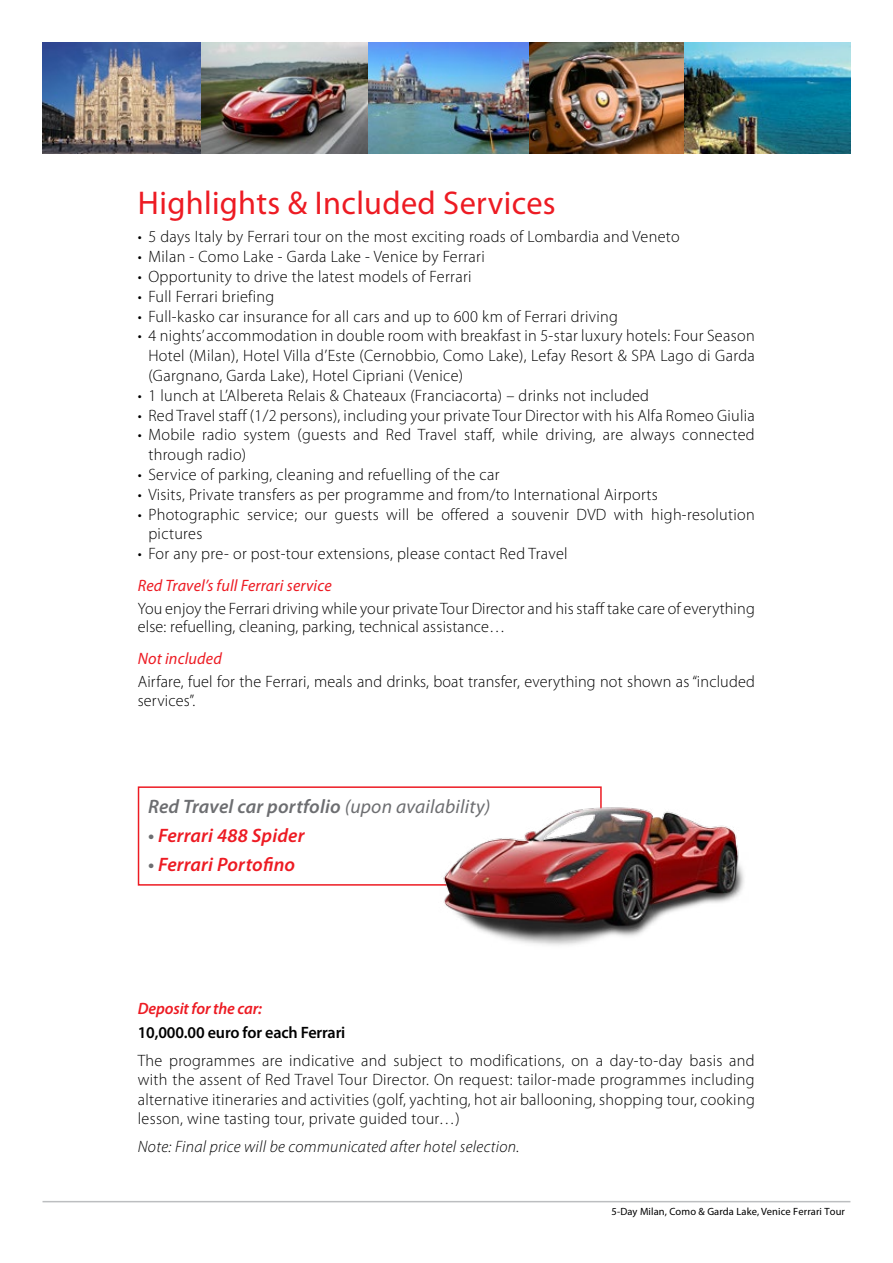
<style>
.page{position:relative;width:893px;height:1263px;background:#fff}
.page>*{position:absolute;margin:0;border:0;box-sizing:border-box;transform-origin:0 0}
.t1{font:33px "Myriad Pro";letter-spacing:.01em;color:#ed1b23}
.t2{font:italic 600 19.5px "Myriad Pro";letter-spacing:.01em;color:#6d6e71}
.t3{font:italic 600 19.5px "Myriad Pro";letter-spacing:.01em;color:#ed1b23}
.t4{font:300 16.5px/19.8px "Myriad Pro";letter-spacing:.02em;color:#000}
.t5{font:italic 300 16.5px "Myriad Pro";letter-spacing:.02em;color:#000}
.t6{font:italic 16.5px "Myriad Pro";letter-spacing:.01em;color:#ed1b23}
.t7{font:600 16.5px "Myriad Pro";letter-spacing:-.01em;color:#000}
.t8{font:italic 600 16.5px "Myriad Pro";letter-spacing:-.01em;color:#ed1b23}
.t9{font:10.5px "Myriad Pro";letter-spacing:.01em;color:#000}
.s1{font-weight:400}
.s2{color:#6d6e71}
</style>
<div class="page">
<hr style="left:43px;top:1201px;width:807px;height:1px;background:#bcbec0">
<div style="left:138px;top:786px;width:464px;height:100px;border:2px solid #ed1b23"></div>
<img style="left:422px;top:793px;width:322px;height:153px">
<img style="left:43px;top:43px;width:159px;height:110px">
<img style="left:529px;top:43px;width:156px;height:110px">
<img style="left:368px;top:43px;width:161px;height:110px">
<img style="left:685px;top:43px;width:165px;height:110px">
<img style="left:202px;top:43px;width:166px;height:110px">
<h1 class="t1" style="left:138px;top:185px;width:419px">Highlights &amp; Included Services</h1>
<p class="t4" style="left:138px;top:227px;width:543px">• 5 days Italy by Ferrari tour on the most exciting roads of Lombardia and Veneto</p>
<p class="t4" style="left:138px;top:247px;width:348px">• Milan - Como Lake - Garda Lake - Venice by Ferrari</p>
<p class="t4" style="left:138px;top:267px;width:335px">• Opportunity to drive the latest models of Ferrari</p>
<p class="t4" style="left:138px;top:287px;width:138px">• Full Ferrari briefing</p>
<p class="t4" style="left:138px;top:306px;width:482px">• Full-kasko car insurance for all cars and up to 600 km of Ferrari driving</p>
<p class="t4" style="left:148px;top:326px;width:608px;text-align:justify;text-indent:-11px">• 4 nights’ accommodation in double room with breakfast in 5-star luxury hotels: Four Season Hotel (Milan), Hotel Villa d’Este (Cernobbio, Como Lake), Lefay Resort &amp; SPA Lago di Garda (Gargnano, Garda Lake), Hotel Cipriani (Venice)</p>
<p class="t4" style="left:138px;top:386px;width:513px">• 1 lunch at L’Albereta Relais &amp; Chateaux (Franciacorta) – drinks not included</p>
<p class="t4" style="left:138px;top:405px;width:619px">• Red Travel staff (1/2 persons), including your private Tour Director with his Alfa Romeo Giulia</p>
<p class="t4" style="left:148px;top:425px;width:608px;text-indent:-11px">• Mobile radio system (guests and Red Travel staff, while driving, are always connected through radio)</p>
<p class="t4" style="left:138px;top:465px;width:363px">• Service of parking, cleaning and refuelling of the car</p>
<p class="t4" style="left:138px;top:485px;width:522px">• Visits, Private transfers as per programme and from/to International Airports</p>
<p class="t4" style="left:148px;top:504px;width:608px;text-indent:-11px">• Photographic service; our guests will be offered a souvenir DVD with high-resolution pictures</p>
<p class="t4" style="left:138px;top:544px;width:431px">• For any pre- or post-tour extensions, please contact Red Travel</p>
<p class="t6" style="left:138px;top:576px;width:195px">Red Travel’s full Ferrari service</p>
<p class="t4" style="left:138px;top:599px;width:618px;line-height:18.8px">You enjoy the Ferrari driving while your private Tour Director and his staff take care of everything else: refuelling, cleaning, parking, technical assistance…</p>
<p class="t6" style="left:138px;top:649px;width:86px">Not included</p>
<p class="t4" style="left:138px;top:672px;width:619px">Airfare, fuel for the Ferrari, meals and drinks, boat transfer, everything not shown as “included services”.</p>
<p class="t2" style="left:148px;top:795px;width:344px">Red Travel car portfolio <span class="s1">(upon availability)</span></p>
<p class="t3" style="left:148px;top:824px;width:158px"><span class="s2">•</span> Ferrari 488 Spider</p>
<p class="t3" style="left:148px;top:853px;width:149px"><span class="s2">•</span> Ferrari Portofino</p>
<p class="t8" style="left:138px;top:999px;width:126px">Deposit for the car:</p>
<p class="t7" style="left:138px;top:1023px;width:209px">10,000.00 euro for each Ferrari</p>
<p class="t4" style="left:138px;top:1050px;width:618px;text-align:justify">The programmes are indicative and subject to modifications, on a day-to-day basis and with the assent of Red Travel Tour Director. On request: tailor-made programmes including alternative itineraries and activities (golf, yachting, hot air ballooning, shopping tour, cooking lesson, wine tasting tour, private guided tour…)</p>
<p class="t5" style="left:138px;top:1138px;width:383px">Note: Final price will be communicated after hotel selection.</p>
<p class="t9" style="left:612px;top:1205px;width:235px">5-Day Milan, Como &amp; Garda Lake, Venice Ferrari Tour</p>
</div>
